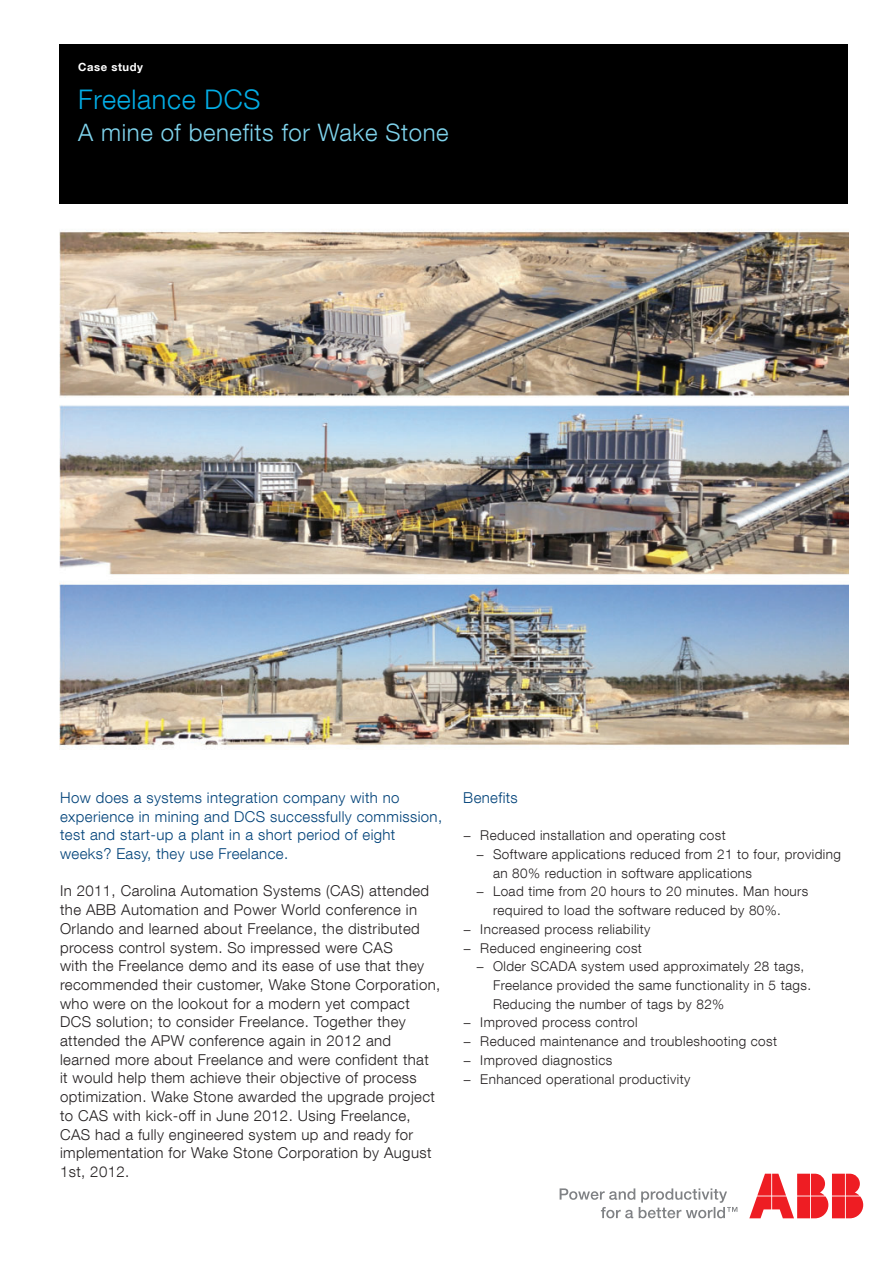
<style>
.page{position:relative;width:893px;height:1263px;background:#fff}
.page>*{position:absolute;margin:0;border:0;box-sizing:border-box;transform-origin:0 0}
.t1{font:300 27px "Helvetica Neue LT Com";letter-spacing:.025em;color:#03ade5}
.t2{font:300 24px "Helvetica Neue LT Com";letter-spacing:.025em;color:#7fd3ec}
.t3{font:300 15px/18.8px "Helvetica Neue LT Com";letter-spacing:.025em;color:#231f20}
.t4{font:300 15px/18.8px "Helvetica Neue LT Com";letter-spacing:.025em;color:#004279}
.t5{font:300 13.5px "Helvetica Neue LT Com";letter-spacing:.03em;color:#231f20}
.t6{font:700 11.25px "Helvetica Neue LT Com";letter-spacing:.05em;color:#fff}
</style>
<div class="page">
<svg style="left:560px;top:1188px;width:177px;height:30px"></svg>
<svg style="left:749px;top:1174px;width:114px;height:44px"></svg>
<div style="left:60px;top:45px;width:788px;height:159px;background:#000"></div>
<img style="left:60px;top:229px;width:788px;height:521px">
<p class="t6" style="left:78px;top:60px;width:66px">Case study</p>
<h1 class="t1" style="left:78px;top:83px;width:184px">Freelance DCS</h1>
<h2 class="t2" style="left:78px;top:118px;width:372px">A mine of benefits for Wake Stone</h2>
<p class="t4" style="left:60px;top:788px;width:384px">How does a systems integration company with no experience in mining and DCS successfully commission, test and start-up a plant in a short period of eight weeks? Easy, they use Freelance.</p>
<p class="t3" style="left:60px;top:881px;width:382px">In 2011, Carolina Automation Systems (CAS) attended the ABB Automation and Power World conference in Orlando and learned about Freelance, the distributed process control system. So impressed were CAS<br>with the Freelance demo and its ease of use that they recommended their customer, Wake Stone Corporation, who were on the lookout for a modern yet compact DCS solution; to consider Freelance. Together they attended the APW conference again in 2012 and learned more about Freelance and were confident that<br>it would help them achieve their objective of process optimization. Wake Stone awarded the upgrade project to CAS with kick-off in June 2012. Using Freelance, CAS had a fully engineered system up and ready for implementation for Wake Stone Corporation by August 1st, 2012.</p>
<p class="t4" style="left:463px;top:788px;width:56px">Benefits</p>
<p class="t5" style="left:463px;top:827px;width:264px">− Reduced installation and operating cost</p>
<p class="t5" style="left:476px;top:846px;width:366px">− Software applications reduced from 21 to four, providing</p>
<p class="t5" style="left:493px;top:865px;width:261px">an 80% reduction in software applications</p>
<p class="t5" style="left:476px;top:883px;width:334px">− Load time from 20 hours to 20 minutes. Man hours</p>
<p class="t5" style="left:493px;top:902px;width:289px">required to load the software reduced by 80%.</p>
<p class="t5" style="left:463px;top:921px;width:189px">− Increased process reliability</p>
<p class="t5" style="left:463px;top:939px;width:180px">− Reduced engineering cost</p>
<p class="t5" style="left:476px;top:958px;width:330px">− Older SCADA system used approximately 28 tags,</p>
<p class="t5" style="left:493px;top:977px;width:319px">Freelance provided the same functionality in 5 tags.</p>
<p class="t5" style="left:493px;top:996px;width:233px">Reducing the number of tags by 82%</p>
<p class="t5" style="left:463px;top:1014px;width:176px">− Improved process control</p>
<p class="t5" style="left:463px;top:1033px;width:315px">− Reduced maintenance and troubleshooting cost</p>
<p class="t5" style="left:463px;top:1052px;width:150px">− Improved diagnostics</p>
<p class="t5" style="left:463px;top:1070px;width:229px">− Enhanced operational productivity</p>
</div>
